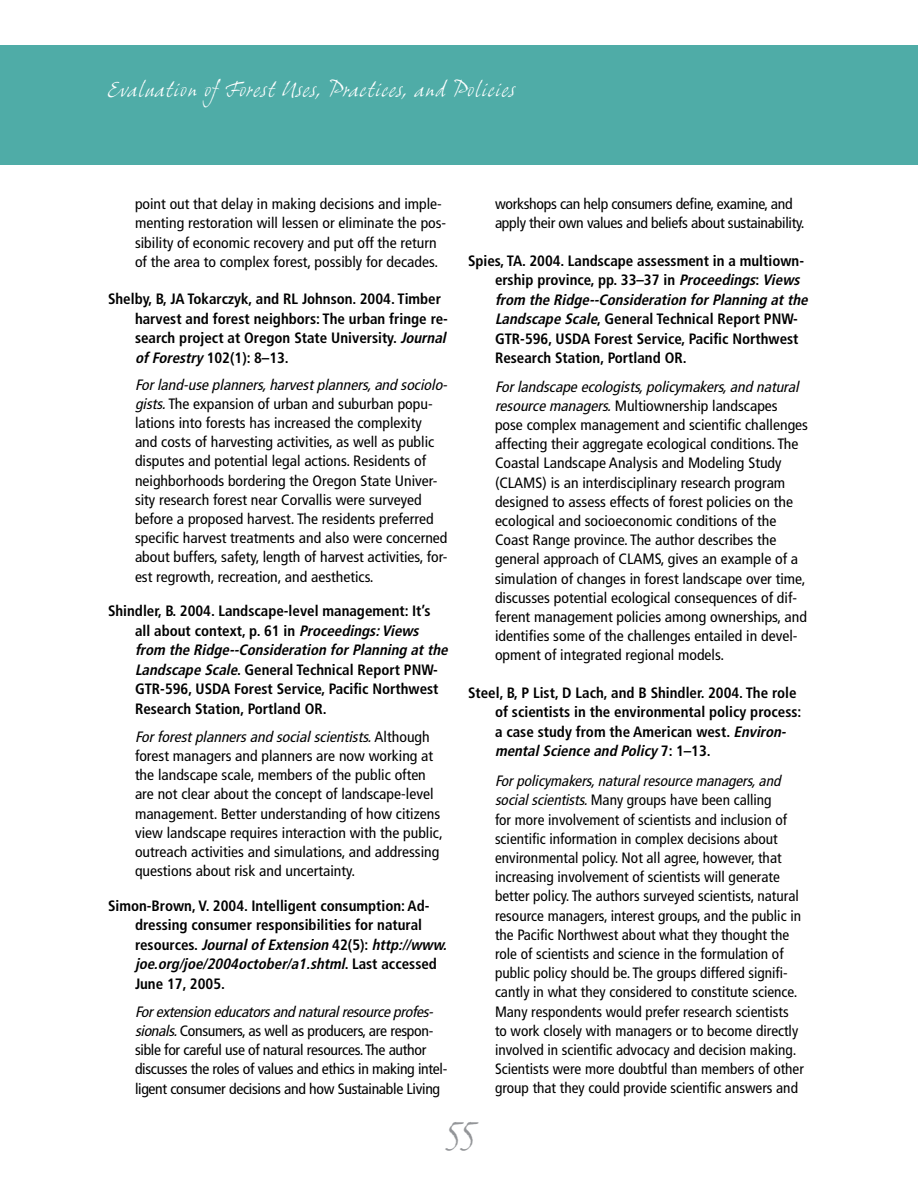
<style>
.page{position:relative;width:918px;height:1188px;background:#fff}
.page>*{position:absolute;margin:0;border:0;box-sizing:border-box;transform-origin:0 0}
.t1{font:italic 33px "Grimshaw Hand ITC";color:#939598}
.t2{font:italic 21px "Grimshaw Hand ITC";letter-spacing:.025em;color:#fff}
.t3{font:condensed 15px/19.2px "Frutiger";color:#000;scale:1.05 1}
.t4{font:700 condensed 15px/19.5px "Frutiger";color:#000}
.t5{font:condensed 15px/19.2px "Frutiger";color:#000}
.t6{font:condensed 15px/19.2px "Frutiger";letter-spacing:-.02em;color:#000;scale:1.05 1}
.s1{font-style:italic}
</style>
<div class="page">
<div style="left:0;top:46px;width:918px;height:119px;background:#4faca7"></div>
<h2 class="t2" style="left:108px;top:76px;width:409px">Evaluation ofForest Uses, Practices, and Policies</h2>
<p class="t3" style="left:135px;top:195px;width:298px">point out that delay in making decisions and imple&shy;menting restoration will lessen or eliminate the pos&shy;sibility of economic recovery and put off the return of the area to complex forest, possibly for decades.</p>
<p class="t4" style="left:135px;top:289px;width:316px;text-indent:-27px">Shelby, B, JA Tokarczyk, and RL Johnson. 2004. Timber harvest and forest neighbors: The urban fringe re&shy;search project at Oregon State University. <span class="s1">Journal ofForestry</span>102(1): 8–13.</p>
<p class="t3" style="left:135px;top:375px;width:302px"><span class="s1">Forland-use planners,harvestplanners,and sociolo&shy;gists.</span>The expansion of urban and suburban popu&shy;lations into forests has increased the complexity<br>and costs of harvesting activities, as well as public disputes and potential legal actions. Residents of neighborhoods bordering the Oregon State Univer&shy;sity research forest near Corvallis were surveyed before a proposed harvest. The residents preferred specific harvest treatments and also were concerned about buffers, safety, length of harvest activities, for&shy;est regrowth, recreation, and aesthetics.</p>
<p class="t4" style="left:135px;top:601px;width:318px;text-indent:-27px">Shindler, B. 2004. Landscape-level management: It’s<br>all about context, p. 61 in <span class="s1">Proceedings:Views from the Ridge--Consideration forPlanning atthe Landscape Scale</span>. General Technical Report PNW-GTR-596, USDA Forest Service, Pacific Northwest Research Station, Portland OR.</p>
<p class="t3" style="left:135px;top:727px;width:295px"><span class="s1">Forforestplannersand socialscientists.</span>A l t h o u g h forest managers and planners are now working at the landscape scale, members of the public often are not clear about the concept of landscape-level management. Better understanding of how citizens view landscape requires interaction with the public, outreach activities and simulations, and addressing questions about risk and uncertainty.</p>
<p class="t4" style="left:135px;top:896px;width:317px;text-indent:-27px">Simon-Brown, V. 2004. Intelligent consumption: Ad&shy;dressing consumer responsibilities for natural<br>r e s o u r c e s . <span class="s1">JournalofExtension</span> 4 2 ( 5 ) : <span class="s1">http://www. joe.org/joe/2004october/a1.shtml</span>. L a s t a c c e s s e d June 17, 2005.</p>
<p class="t6" style="left:135px;top:1002px;width:299px"><span class="s1">Forextensioneducatorsandnaturalresourceprofes&shy;sionals.</span>Consumers, as well as producers, are respon&shy;sible for careful use of natural resources. The author discusses the roles of values and ethics in making intel&shy;ligent consumer decisions and how Sustainable Living</p>
<p class="t6" style="left:495px;top:195px;width:297px">workshops can help consumers define, examine, and apply their own values and beliefs about sustainability.</p>
<p class="t4" style="left:495px;top:251px;width:318px;text-indent:-27px">Spies, TA. 2004. Landscape assessment in a multiown&shy;ership province, pp. 33–37 in <span class="s1">Proceedings</span>: <span class="s1">Views from the Ridge--Consideration forPlanning atthe Landscape Scale</span>, General Technical Report PNW-GTR-596, USDA Forest Service, Pacific Northwest Research Station, Portland OR.</p>
<p class="t3" style="left:495px;top:377px;width:300px"><span class="s1">Forlandscape ecologists,policymakers,and natural resource managers.</span>Multiownership landscapes pose complex management and scientific challenges affecting their aggregate ecological conditions. The Coastal Landscape Analysis and Modeling Study (CLAMS) is an interdisciplinary research program designed to assess effects of forest policies on the ecological and socioeconomic conditions of the Coast Range province. The author describes the general approach of CLAMS, gives an example of a simulation of changes in forest landscape over time, discusses potential ecological consequences of dif&shy;ferent management policies among ownerships, and identifies some of the challenges entailed in devel&shy;opment of integrated regional models.</p>
<p class="t4" style="left:495px;top:683px;width:308px;text-indent:-27px">Steel, B, P List, D Lach, and B Shindler. 2004. The role of scientists in the environmental policy process: a case study from the American west. <span class="s1">Environ&shy;mentalScience and Policy</span>7 : 1 – 1 3 .</p>
<p class="t5" style="left:495px;top:771px;width:310px"><span class="s1">Forpolicymakers,naturalresourcemanagers,and socialscientists.</span>Many groups have been calling<br>for more involvement of scientists and inclusion of scientific information in complex decisions about environmental policy. Not all agree, however, that increasing involvement of scientists will generate better policy. The authors surveyed scientists, natural resource managers, interest groups, and the public in the Pacific Northwest about what they thought the role of scientists and science in the formulation of public policy should be. The groups differed signifi&shy;cantly in what they considered to constitute science.<br>Many respondents would prefer research scientists to work closely with managers or to become directly involved in scientific advocacy and decision making.<br>Scientists were more doubtful than members of other group that they could provide scientific answers and</p>
<h1 class="t1" style="left:446px;top:1113px;width:18px">55</h1>
</div>
